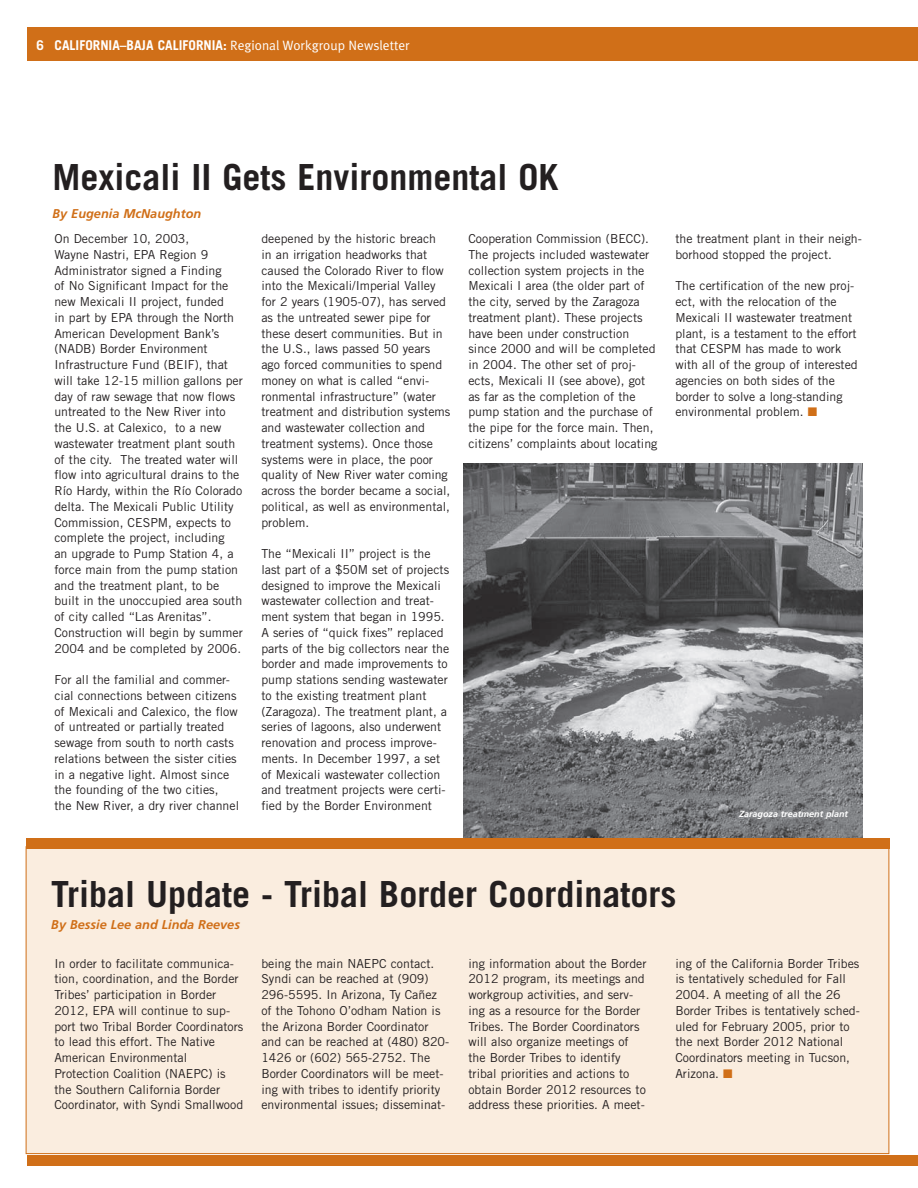
<style>
.page{position:relative;width:918px;height:1188px;background:#fff}
.page>*{position:absolute;margin:0;border:0;box-sizing:border-box;transform-origin:0 0}
.t1{font:700 36px "Trade Gothic";color:#231f20}
.t2{font:700 13.5px "Trade Gothic";color:#fff}
.t3{font:italic 700 12.75px "Frutiger";color:#d06f18}
.t4{font:12.3px/15.8px "Trade Gothic";color:#231f20}
.t5{font:italic 700 9px "Frutiger";color:#fff}
.s1{font-family:"Meta Plus Normal";font-weight:400}
.s2{color:#d06f18}
</style>
<div class="page">
<div style="left:27px;top:27px;width:891px;height:34px;background:#d06f18"></div>
<div style="left:27px;top:1155px;width:891px;height:11px;background:#d06f18"></div>
<img style="left:463px;top:463px;width:400px;height:375px">
<div style="left:26px;top:847px;width:863px;height:307px;background:#faeddf"></div>
<div style="left:26px;top:838px;width:863px;height:11px;background:#d06f18"></div>
<p class="t2" style="left:37px;top:37px;width:375px">6 CALIFORNIA–BAJA CALIFORNIA: <span class="s1">Regional Workgroup Newsletter</span></p>
<h1 class="t1" style="left:53px;top:155px;width:508px">Mexicali II Gets Environmental OK</h1>
<p class="t3" style="left:53px;top:206px;width:150px">By Eugenia McNaughton</p>
<p class="t4" style="left:54px;top:231px;width:190px">On December 10, 2003,<br>Wayne Nastri, EPA Region 9<br>Administrator signed a Finding<br>of No Significant Impact for the new Mexicali II project, funded<br>in part by EPA through the North<br>American Development Bank’s (NADB) Border Environment<br>Infrastructure Fund (BEIF), that will take 12-15 million gallons per day of raw sewage that now flows untreated to the New River into the U.S. at Calexico, to a new wastewater treatment plant south of the city. The treated water will flow into agricultural drains to the<br>Río Hardy, within the Río Colorado delta. The Mexicali Public Utility<br>Commission, CESPM, expects to complete the project, including<br>an upgrade to Pump Station 4, a force main from the pump station and the treatment plant, to be built in the unoccupied area south of city called “Las Arenitas”.<br>Construction will begin by summer<br>2004 and be completed by 2006.</p>
<p class="t4" style="left:54px;top:672px;width:186px">For all the familial and commer&shy;cial connections between citizens of Mexicali and Calexico, the flow of untreated or partially treated sewage from south to north casts relations between the sister cities in a negative light. Almost since the founding of the two cities,<br>the New River, a dry river channel</p>
<p class="t4" style="left:261px;top:231px;width:190px">deepened by the historic breach<br>in an irrigation headworks that caused the Colorado River to flow into the Mexicali/Imperial Valley for 2 years (1905-07), has served as the untreated sewer pipe for these desert communities. But in the U.S., laws passed 50 years ago forced communities to spend money on what is called “envi&shy;ronmental infrastructure” (water treatment and distribution systems and wastewater collection and treatment systems). Once those systems were in place, the poor quality of New River water coming across the border became a social, political, as well as environmental, problem.</p>
<p class="t4" style="left:261px;top:546px;width:189px">The “Mexicali II” project is the last part of a $50M set of projects designed to improve the Mexicali wastewater collection and treat&shy;ment system that began in 1995.<br>A series of “quick fixes” replaced parts of the big collectors near the border and made improvements to pump stations sending wastewater to the existing treatment plant (Zaragoza). The treatment plant, a series of lagoons, also underwent renovation and process improve&shy;ments. In December 1997, a set of Mexicali wastewater collection and treatment projects were certi&shy;fied by the Border Environment</p>
<p class="t4" style="left:468px;top:231px;width:190px">Cooperation Commission (BECC).<br>The projects included wastewater collection system projects in the<br>Mexicali I area (the older part of the city, served by the Zaragoza treatment plant). These projects have been under construction since 2000 and will be completed in 2004. The other set of proj&shy;ects, Mexicali II (see above), got as far as the completion of the pump station and the purchase of the pipe for the force main. Then, citizens’ complaints about locating</p>
<p class="t4" style="left:675px;top:231px;width:188px">the treatment plant in their neigh&shy;borhood stopped the project.</p>
<p class="t4" style="left:675px;top:278px;width:184px">The certification of the new proj&shy;ect, with the relocation of the<br>Mexicali II wastewater treatment plant, is a testament to the effort that CESPM has made to work with all of the group of interested agencies on both sides of the border to solve a long-standing environmental problem. <span class="s2">■</span></p>
<p class="t5" style="left:739px;top:808px;width:111px">Zaragoza treatment plant</p>
<h1 class="t1" style="left:51px;top:872px;width:627px">Tribal Update - Tribal Border Coordinators</h1>
<p class="t3" style="left:51px;top:917px;width:190px">By Bessie Lee and Linda Reeves</p>
<p class="t4" style="left:54px;top:955px;width:190px">In order to facilitate communica&shy;tion, coordination, and the Border<br>Tribes’ participation in Border<br>2012, EPA will continue to sup&shy;port two Tribal Border Coordinators to lead this effort. The Native<br>American Environmental<br>Protection Coalition (NAEPC) is the Southern California Border<br>Coordinator, with Syndi Smallwood</p>
<p class="t4" style="left:261px;top:955px;width:189px">being the main NAEPC contact.<br>Syndi can be reached at (909)<br>296-5595. In Arizona, Ty Cañez of the Tohono O’odham Nation is the Arizona Border Coordinator and can be reached at (480) 820-<br>1426 or (602) 565-2752. The<br>Border Coordinators will be meet&shy;ing with tribes to identify priority environmental issues; disseminat-</p>
<p class="t4" style="left:468px;top:955px;width:180px">ing information about the Border<br>2012 program, its meetings and workgroup activities, and serv&shy;ing as a resource for the Border<br>Tribes. The Border Coordinators will also organize meetings of the Border Tribes to identify tribal priorities and actions to obtain Border 2012 resources to address these priorities. A meet-</p>
<p class="t4" style="left:675px;top:955px;width:186px">ing of the California Border Tribes is tentatively scheduled for Fall<br>2004. A meeting of all the 26<br>Border Tribes is tentatively sched&shy;uled for February 2005, prior to the next Border 2012 National<br>Coordinators meeting in Tucson,<br>Arizona. <span class="s2">■</span></p>
</div>
